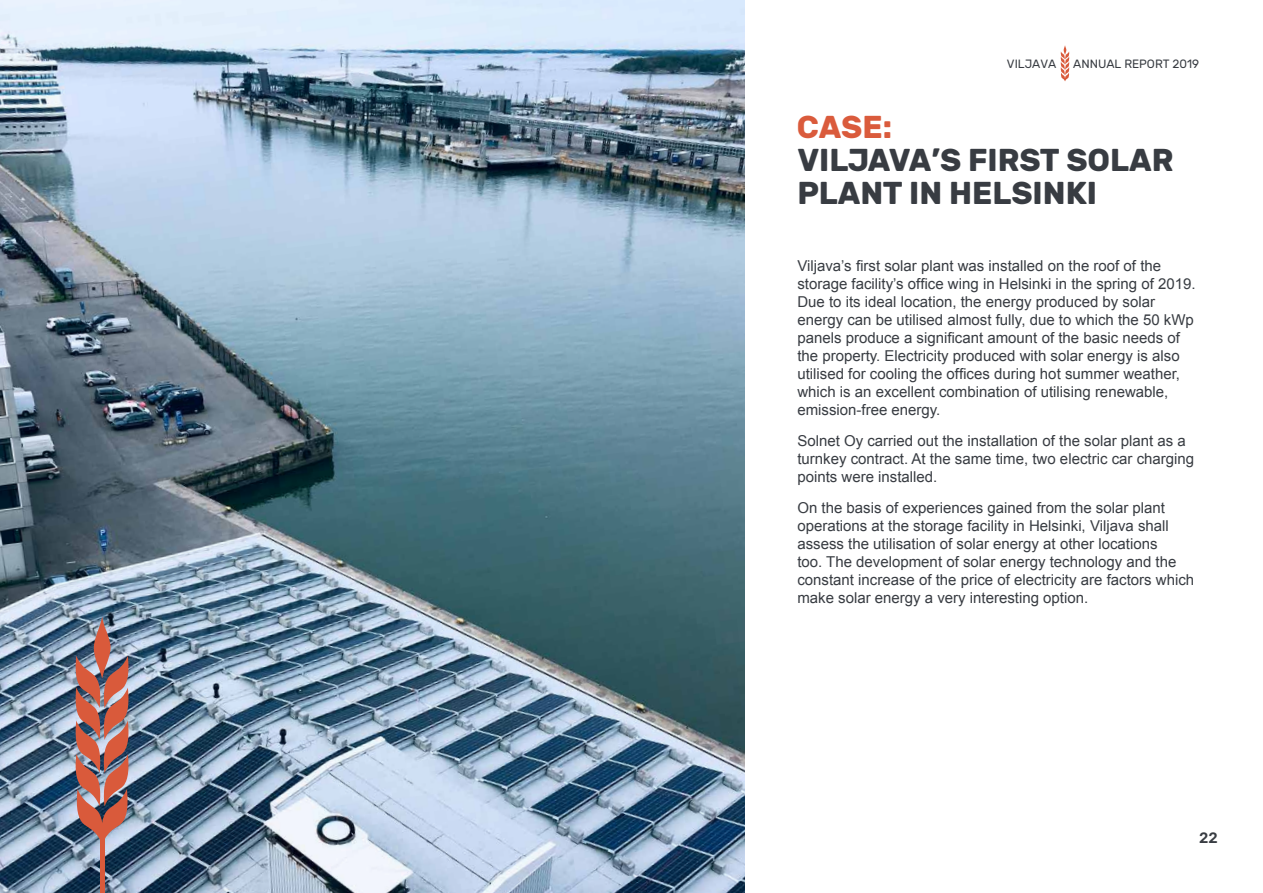
<style>
.page{position:relative;width:1263px;height:893px;background:#fff}
.page>*{position:absolute;margin:0;border:0;box-sizing:border-box;transform-origin:0 0}
.t1{font:700 31.5px/33px "Rubik";color:#383c42}
.t2{font:700 31.5px "Rubik";color:#da5b3c}
.t3{font:15px/18px "Arial";color:#383c42}
.t4{font:500 15px "Rubik";color:#383c42}
.t5{font:12px "Rubik";color:#383c42}
</style>
<div class="page">
<svg style="left:1060px;top:45px;width:9px;height:36px"></svg>
<img style="left:0;top:0;width:744px;height:893px">
<img style="left:74px;top:617px;width:56px;height:227px">
<hr style="left:100px;top:839px;width:4px;height:54px;background:#d95a3b">
<p class="t5" style="left:1007px;top:58px;width:51px">VILJAVA</p>
<p class="t5" style="left:1073px;top:58px;width:127px">ANNUAL REPORT 2019</p>
<h1 class="t2" style="left:797px;top:109px;width:97px">CASE:</h1>
<h1 class="t1" style="left:797px;top:145px;width:378px">VILJAVA’S FIRST SOLAR<br>PLANT IN HELSINKI</h1>
<p class="t3" style="left:797px;top:257px;width:400px">Viljava’s first solar plant was installed on the roof of the storage facility’s office wing in Helsinki in the spring of 2019.<br>Due to its ideal location, the energy produced by solar energy can be utilised almost fully, due to which the 50 kWp panels produce a significant amount of the basic needs of the property. Electricity produced with solar energy is also utilised for cooling the offices during hot summer weather, which is an excellent combination of utilising renewable, emission-free energy.</p>
<p class="t3" style="left:797px;top:432px;width:398px">Solnet Oy carried out the installation of the solar plant as a turnkey contract. At the same time, two electric car charging points were installed.</p>
<p class="t3" style="left:797px;top:499px;width:398px">On the basis of experiences gained from the solar plant operations at the storage facility in Helsinki, Viljava shall assess the utilisation of solar energy at other locations<br>too. The development of solar energy technology and the constant increase of the price of electricity are factors which make solar energy a very interesting option.</p>
<p class="t4" style="left:1199px;top:829px;width:20px">22</p>
</div>
